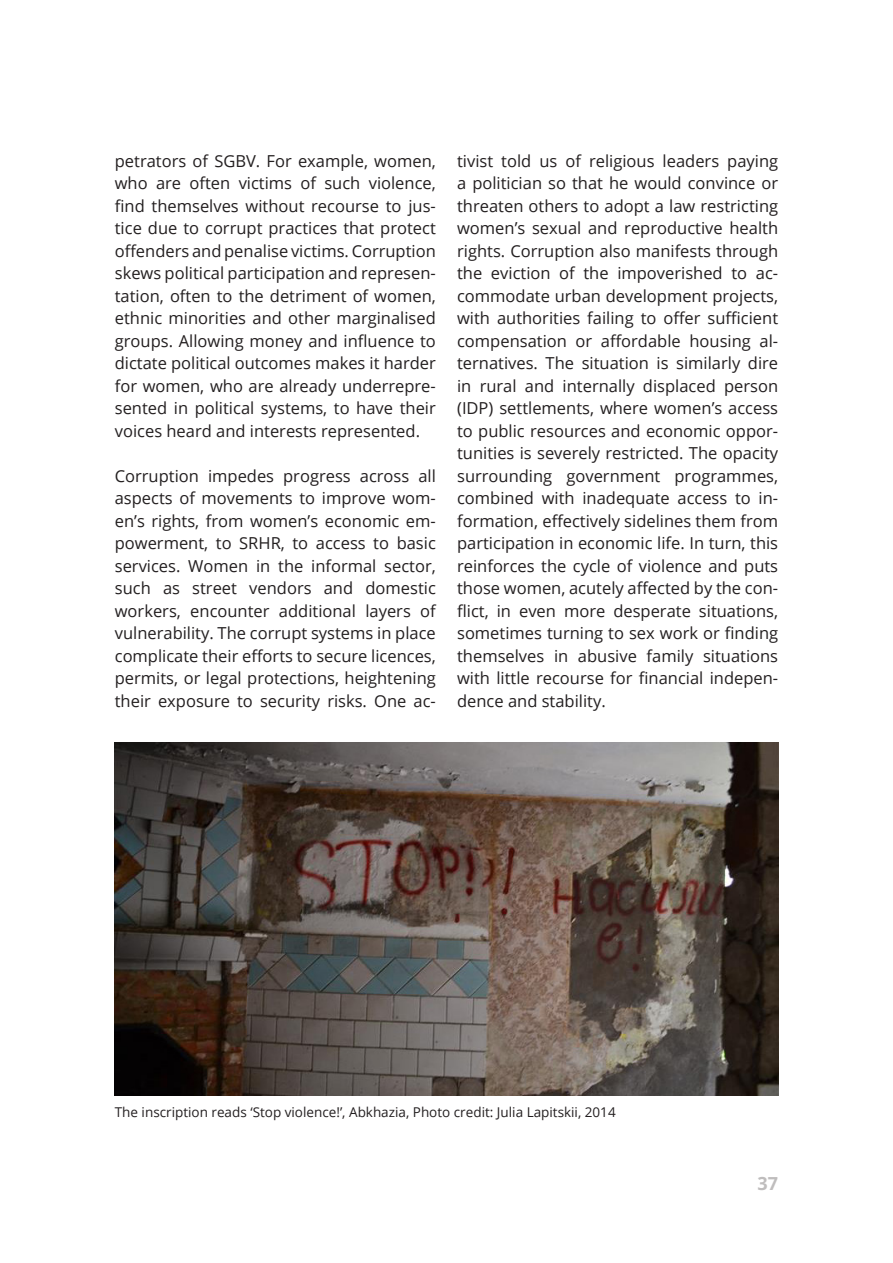
<style>
.page{position:relative;width:893px;height:1263px;background:#fff}
.page>*{position:absolute;margin:0;border:0;box-sizing:border-box;transform-origin:0 0}
.t1{font:700 18px "Open Sans";color:#bfbdbd}
.t2{font:16.5px/22.5px "Open Sans";color:#231f20;text-align:justify}
.foto_minaceri{font:13.5px "Open Sans";color:#231f20}
</style>
<div class="page">
<img style="left:115px;top:742px;width:663px;height:353px">
<p class="t2" style="left:115px;top:149px;width:323px">petrators of SGBV. For example, women, who are often victims of such violence, find themselves without recourse to jus&shy;tice due to corrupt practices that protect offenders and penalise victims. Corruption skews political participation and represen&shy;tation, often to the detriment of women, ethnic minorities and other marginalised groups. Allowing money and influence to dictate political outcomes makes it harder for women, who are already underrepre&shy;sented in political systems, to have their voices heard and interests represented.</p>
<p class="t2" style="left:115px;top:464px;width:323px">Corruption impedes progress across all aspects of movements to improve wom&shy;en’s rights, from women’s economic em&shy;powerment, to SRHR, to access to basic services. Women in the informal sector, such as street vendors and domestic workers, encounter additional layers of vulnerability. The corrupt systems in place complicate their efforts to secure licences, permits, or legal protections, heightening their exposure to security risks. One ac-</p>
<p class="t2" style="left:457px;top:149px;width:323px">tivist told us of religious leaders paying a politician so that he would convince or threaten others to adopt a law restricting women’s sexual and reproductive health rights. Corruption also manifests through the eviction of the impoverished to ac&shy;commodate urban development projects, with authorities failing to offer sufficient compensation or affordable housing al&shy;ternatives. The situation is similarly dire in rural and internally displaced person (IDP) settlements, where women’s access to public resources and economic oppor&shy;tunities is severely restricted. The opacity surrounding government programmes, combined with inadequate access to in&shy;formation, effectively sidelines them from participation in economic life. In turn, this reinforces the cycle of violence and puts those women, acutely affected by the con&shy;flict, in even more desperate situations, sometimes turning to sex work or finding themselves in abusive family situations with little recourse for financial indepen&shy;dence and stability.</p>
<p class="foto_minaceri" style="left:115px;top:1103px;width:502px">The inscription reads ‘Stop violence!’, Abkhazia, Photo credit: Julia Lapitskii, 2014</p>
<p class="t1" style="left:758px;top:1171px;width:22px">37</p>
</div>
